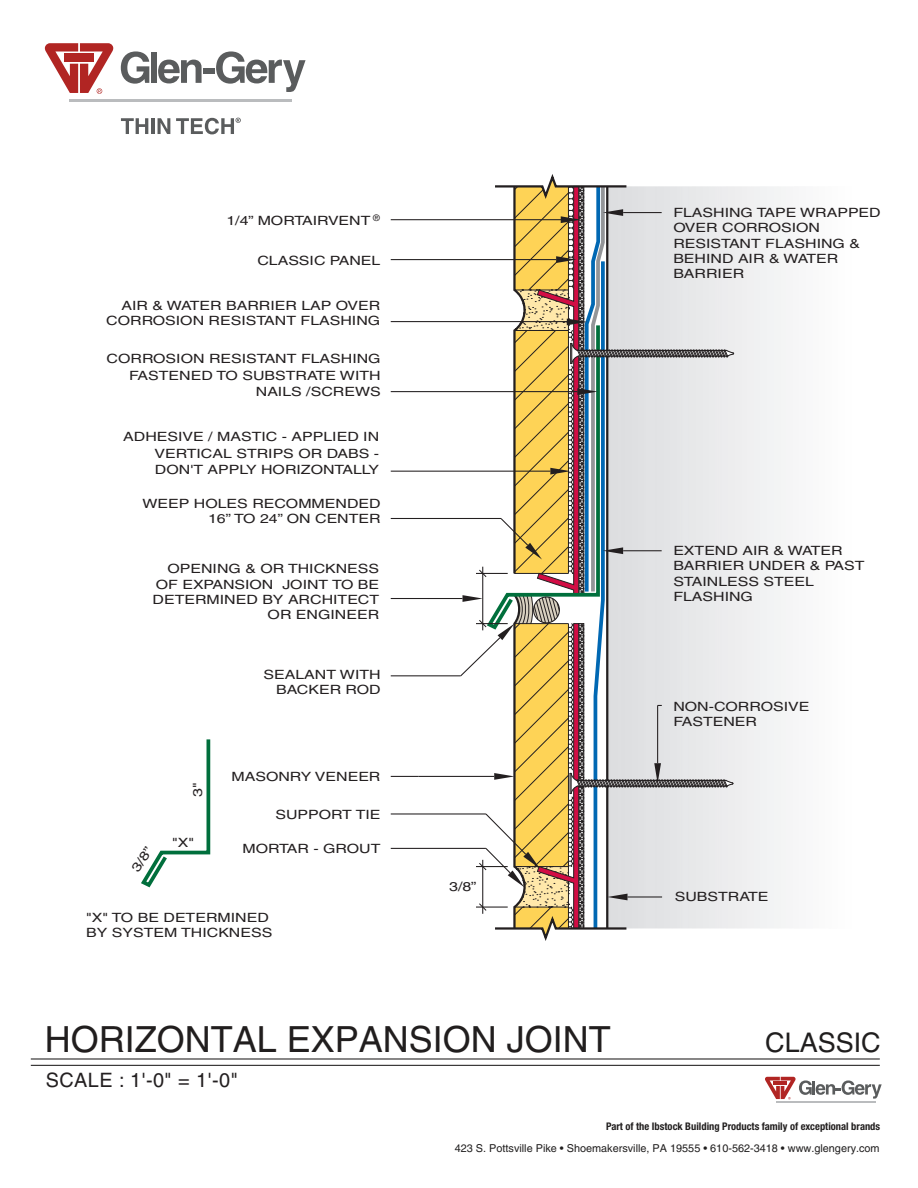
<style>
.page{position:relative;width:918px;height:1188px;background:#fff}
.page>*{position:absolute;margin:0;border:0;box-sizing:border-box;transform-origin:0 0}
.t1{font:36px "Helvetica";color:#211e1e}
.t2{font:27px "Helvetica";color:#201e1e}
.t3{font:19.8px "Helvetica";letter-spacing:.025em;color:#231f20}
.t4{font:12.75px/15.3px "Helvetica";color:#231f20;text-align:right;scale:1.25 1}
.t5{font:10.95px "Helvetica";color:#201e1e}
.t6{font:700 condensed 10.5px "Helvetica Neue";color:#211e1e}
</style>
<div class="page">
<hr style="left:735px;top:186px;width:1px;height:742px;background:#eeeeef">
<hr style="left:736px;top:186px;width:1px;height:742px;background:#eeeeef">
<hr style="left:737px;top:186px;width:1px;height:742px;background:#eeeeef">
<hr style="left:738px;top:186px;width:1px;height:742px;background:#eeeeef">
<hr style="left:739px;top:186px;width:1px;height:742px;background:#eeeeef">
<hr style="left:740px;top:186px;width:1px;height:742px;background:#eeeeef">
<hr style="left:741px;top:186px;width:1px;height:742px;background:#eeeeef">
<hr style="left:742px;top:186px;width:1px;height:742px;background:#efeff0">
<hr style="left:743px;top:186px;width:2px;height:742px;background:#efeff0">
<hr style="left:745px;top:186px;width:2px;height:742px;background:#efeff0">
<hr style="left:747px;top:186px;width:2px;height:742px;background:#f0f0f1">
<hr style="left:749px;top:186px;width:2px;height:742px;background:#f0f0f1">
<hr style="left:751px;top:186px;width:2px;height:742px;background:#f0f0f1">
<hr style="left:753px;top:186px;width:2px;height:742px;background:#f0f0f1">
<hr style="left:755px;top:186px;width:2px;height:742px;background:#f0f1f2">
<hr style="left:757px;top:186px;width:2px;height:742px;background:#f0f1f2">
<hr style="left:759px;top:186px;width:2px;height:742px;background:#f0f1f2">
<hr style="left:761px;top:186px;width:1px;height:742px;background:#f1f2f3">
<hr style="left:762px;top:186px;width:1px;height:742px;background:#f1f2f3">
<hr style="left:763px;top:186px;width:1px;height:742px;background:#f1f2f3">
<hr style="left:764px;top:186px;width:1px;height:742px;background:#f1f2f3">
<hr style="left:765px;top:186px;width:1px;height:742px;background:#f1f2f3">
<hr style="left:766px;top:186px;width:1px;height:742px;background:#f1f2f3">
<hr style="left:767px;top:186px;width:1px;height:742px;background:#f2f3f4">
<hr style="left:768px;top:186px;width:1px;height:742px;background:#f2f3f4">
<hr style="left:769px;top:186px;width:1px;height:742px;background:#f2f3f4">
<hr style="left:770px;top:186px;width:1px;height:742px;background:#f2f3f4">
<hr style="left:771px;top:186px;width:1px;height:742px;background:#f2f3f4">
<hr style="left:772px;top:186px;width:1px;height:742px;background:#f2f3f4">
<hr style="left:773px;top:186px;width:1px;height:742px;background:#f2f3f4">
<hr style="left:774px;top:186px;width:1px;height:742px;background:#f3f4f4">
<hr style="left:775px;top:186px;width:1px;height:742px;background:#f3f4f4">
<hr style="left:776px;top:186px;width:1px;height:742px;background:#f3f4f4">
<hr style="left:777px;top:186px;width:2px;height:742px;background:#f3f4f4">
<hr style="left:779px;top:186px;width:2px;height:742px;background:#f3f4f4">
<hr style="left:781px;top:186px;width:2px;height:742px;background:#f4f5f5">
<hr style="left:783px;top:186px;width:2px;height:742px;background:#f4f5f5">
<hr style="left:785px;top:186px;width:2px;height:742px;background:#f4f5f5">
<hr style="left:787px;top:186px;width:2px;height:742px;background:#f5f5f6">
<hr style="left:789px;top:186px;width:2px;height:742px;background:#f5f5f6">
<hr style="left:791px;top:186px;width:2px;height:742px;background:#f5f5f6">
<hr style="left:793px;top:186px;width:2px;height:742px;background:#f6f6f7">
<hr style="left:795px;top:186px;width:1px;height:742px;background:#f6f6f7">
<hr style="left:796px;top:186px;width:1px;height:742px;background:#f6f6f7">
<hr style="left:797px;top:186px;width:1px;height:742px;background:#f6f6f7">
<hr style="left:798px;top:186px;width:1px;height:742px;background:#f6f6f7">
<hr style="left:799px;top:186px;width:1px;height:742px;background:#f7f7f8">
<hr style="left:800px;top:186px;width:1px;height:742px;background:#f7f7f8">
<hr style="left:801px;top:186px;width:1px;height:742px;background:#f7f7f8">
<hr style="left:802px;top:186px;width:1px;height:742px;background:#f7f7f8">
<hr style="left:803px;top:186px;width:1px;height:742px;background:#f7f7f8">
<hr style="left:804px;top:186px;width:1px;height:742px;background:#f7f7f8">
<hr style="left:805px;top:186px;width:1px;height:742px;background:#f7f7f8">
<hr style="left:806px;top:186px;width:1px;height:742px;background:#f8f8f9">
<hr style="left:807px;top:186px;width:1px;height:742px;background:#f8f8f9">
<hr style="left:808px;top:186px;width:1px;height:742px;background:#f8f8f9">
<hr style="left:809px;top:186px;width:1px;height:742px;background:#f8f8f9">
<hr style="left:810px;top:186px;width:1px;height:742px;background:#f8f8f9">
<hr style="left:811px;top:186px;width:2px;height:742px;background:#f8f8f9">
<hr style="left:813px;top:186px;width:2px;height:742px;background:#f9f9f9">
<hr style="left:815px;top:186px;width:2px;height:742px;background:#f9f9f9">
<hr style="left:817px;top:186px;width:2px;height:742px;background:#f9f9f9">
<hr style="left:819px;top:186px;width:2px;height:742px;background:#fafafa">
<hr style="left:821px;top:186px;width:2px;height:742px;background:#fafafa">
<hr style="left:823px;top:186px;width:2px;height:742px;background:#fafafa">
<hr style="left:825px;top:186px;width:2px;height:742px;background:#fbfbfb">
<hr style="left:827px;top:186px;width:2px;height:742px;background:#fbfbfb">
<hr style="left:829px;top:186px;width:1px;height:742px;background:#fbfbfb">
<hr style="left:830px;top:186px;width:1px;height:742px;background:#fbfbfb">
<hr style="left:831px;top:186px;width:1px;height:742px;background:#fbfbfb">
<svg style="left:141px;top:739px;width:70px;height:149px"></svg>
<hr style="left:391px;top:391px;width:186px;height:1px;background:#231f20">
<hr style="left:391px;top:259px;width:50px;height:1px;background:#231f20">
<svg style="left:391px;top:776px;width:27px;height:1px"></svg>
<hr style="left:391px;top:675px;width:70px;height:1px;background:#231f20">
<hr style="left:391px;top:471px;width:159px;height:1px;background:#231f20">
<hr style="left:391px;top:219px;width:172px;height:1px;background:#231f20">
<svg style="left:121px;top:118px;width:27px;height:16px"></svg>
<hr style="left:151px;top:118px;width:4px;height:16px;background:#5a5c5d">
<svg style="left:158px;top:118px;width:12px;height:16px"></svg>
<svg style="left:176px;top:118px;width:65px;height:16px"></svg>
<hr style="left:69px;top:99px;width:223px;height:3px;background:#babcbe">
<svg style="left:121px;top:51px;width:28px;height:33px"></svg>
<div style="left:151px;top:52px;width:6px;height:31px;background:#5a5c5d"></div>
<svg style="left:158px;top:60px;width:44px;height:23px"></svg>
<div style="left:203px;top:68px;width:12px;height:6px;background:#5a5c5d"></div>
<svg style="left:216px;top:51px;width:90px;height:41px"></svg>
<svg style="left:44px;top:43px;width:70px;height:51px"></svg>
<hr style="left:31px;top:1058px;width:849px;height:2px;background:#201e1e">
<hr style="left:31px;top:1065px;width:849px;height:1px;background:#201e1e">
<hr style="left:776px;top:1102px;width:100px;height:1px;background:#babcbe">
<svg style="left:765px;top:1077px;width:117px;height:22px"></svg>
<hr style="left:407px;top:391px;width:160px;height:1px;background:#d20d44">
<hr style="left:441px;top:259px;width:115px;height:1px;background:#d20d44">
<hr style="left:368px;top:518px;width:133px;height:1px;background:#d20d44">
<hr style="left:418px;top:776px;width:76px;height:1px;background:#d20d44">
<hr style="left:351px;top:598px;width:111px;height:1px;background:#d20d44">
<hr style="left:346px;top:813px;width:140px;height:2px;background:#d20d44">
<hr style="left:410px;top:470px;width:140px;height:2px;background:#d20d44">
<hr style="left:378px;top:848px;width:108px;height:1px;background:#d20d44">
<hr style="left:376px;top:321px;width:192px;height:2px;background:#d20d44">
<hr style="left:395px;top:219px;width:106px;height:1px;background:#d20d44">
<svg style="left:459px;top:174px;width:276px;height:767px"></svg>
<p class="t4" style="left:226px;top:213px;width:124px">1/4” MORTAIRVENT <sup>®</sup></p>
<p class="t4" style="left:257px;top:253px;width:100px">CLASSIC PANEL</p>
<p class="t4" style="left:106px;top:298px;width:221px">AIR &amp; WATER BARRIER LAP OVER<br>CORROSION RESISTANT FLASHING</p>
<p class="t4" style="left:107px;top:350px;width:221px;line-height:16.5px">CORROSION RESISTANT FLASHING<br>FASTENED TO SUBSTRATE WITH<br>NAILS /SCREWS</p>
<p class="t4" style="left:154px;top:428px;width:181px;line-height:16.5px;text-align:justify;text-indent:-31px">ADHESIVE / MASTIC - APPLIED IN VERTICAL STRIPS OR DABS - DON'T APPLY HORIZONTALLY</p>
<p class="t4" style="left:143px;top:496px;width:192px">WEEP HOLES RECOMMENDED<br>16” TO 24” ON CENTER</p>
<p class="t4" style="left:153px;top:561px;width:183px">OPENING &amp; OR THICKNESS<br>OF EXPANSION JOINT TO BE<br>DETERMINED BY ARCHITECT<br>OR ENGINEER</p>
<p class="t4" style="left:264px;top:667px;width:95px">SEALANT WITH<br>BACKER ROD</p>
<p class="t4" style="left:128px;top:866px;width:23px;rotate:-56deg">3/8”</p>
<p class="t4" style="left:190px;top:797px;width:13px;rotate:-90deg">3"</p>
<p class="t4" style="left:172px;top:835px;width:19px">"X"</p>
<p class="t4" style="left:232px;top:769px;width:121px">MASONRY VENEER</p>
<p class="t4" style="left:275px;top:807px;width:85px">SUPPORT TIE</p>
<p class="t4" style="left:242px;top:840px;width:112px">MORTAR - GROUT</p>
<p class="t4" style="left:86px;top:909px;width:150px;text-align:left">"X" TO BE DETERMINED<br>BY SYSTEM THICKNESS</p>
<p class="t4" style="left:449px;top:879px;width:23px">3/8”</p>
<h1 class="t1" style="left:45px;top:1019px;width:568px">HORIZONTAL EXPANSION JOINT</h1>
<h3 class="t3" style="left:46px;top:1069px;width:193px">SCALE : 1'-0" = 1'-0"</h3>
<p class="t4" style="left:673px;top:205px;width:167px;text-align:left">FLASHING TAPE WRAPPED<br>OVER CORROSION<br>RESISTANT FLASHING &amp;<br>BEHIND AIR &amp; WATER<br>BARRIER</p>
<p class="t4" style="left:673px;top:543px;width:154px;text-align:left">EXTEND AIR &amp; WATER<br>BARRIER UNDER &amp; PAST<br>STAINLESS STEEL<br>FLASHING</p>
<p class="t4" style="left:673px;top:699px;width:110px;text-align:left">NON-CORROSIVE<br>FASTENER</p>
<p class="t4" style="left:675px;top:889px;width:76px">SUBSTRATE</p>
<h2 class="t2" style="left:765px;top:1027px;width:117px">CLASSIC</h2>
<p class="t6" style="left:606px;top:1120px;width:276px">Part of the Ibstock Building Products family of exceptional brands</p>
<p class="t5" style="left:455px;top:1142px;width:426px">423 S. Pottsville Pike • Shoemakersville, PA 19555 • 610-562-3418 • www.glengery.com</p>
</div>
